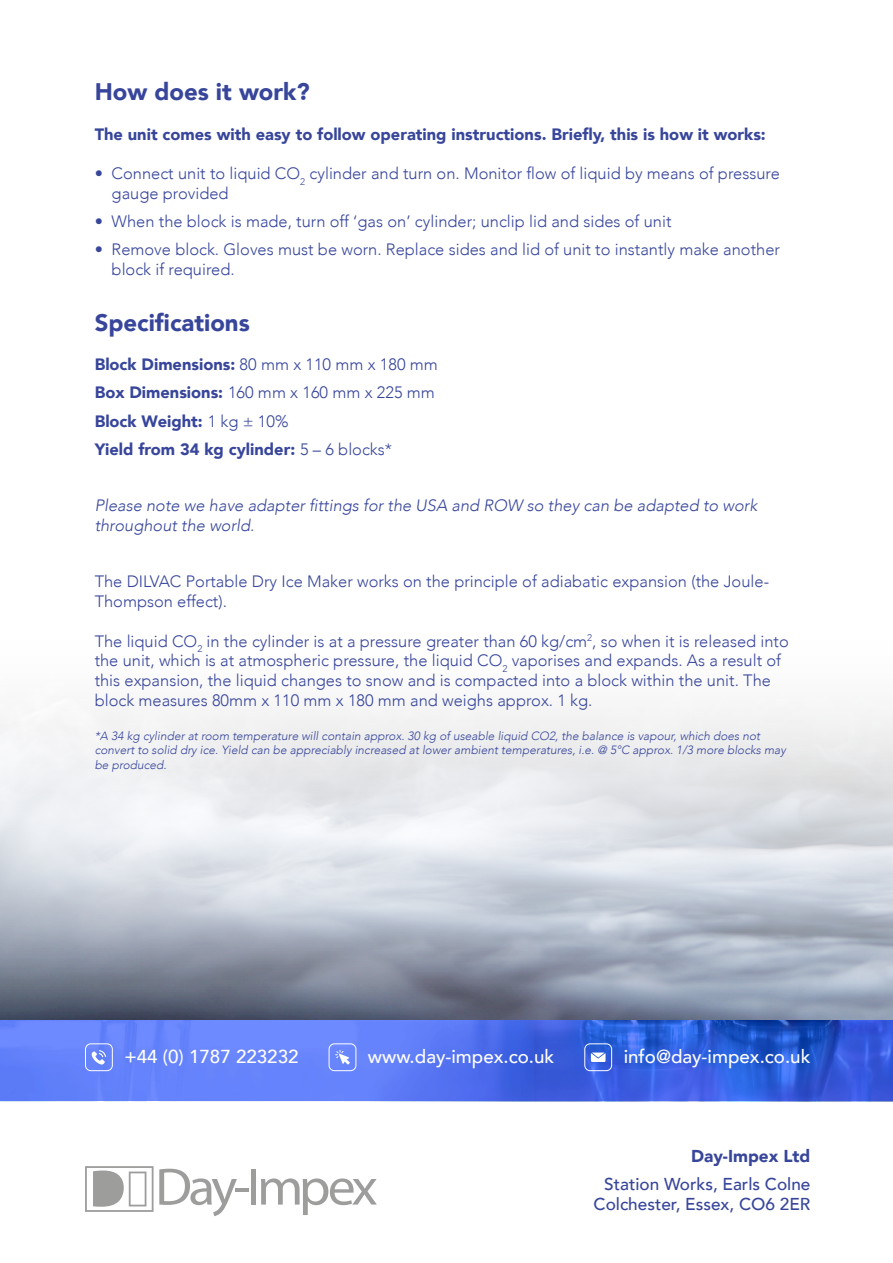
<style>
.page{position:relative;width:893px;height:1263px;background:#fff}
.page>*{position:absolute;margin:0;border:0;box-sizing:border-box;transform-origin:0 0}
.t1{font:900 23.85px "Avenir";color:#37459b}
.t2{font:500 18.75px "Avenir";color:#fff}
.t3{font:500 17.25px/19.5px "Avenir";color:#37459b;text-align:right}
.t4{font:900 17.25px "Avenir";color:#37459b}
.t5{font:300 16.5px/19.8px "Avenir";color:#37459b}
.t6{font:900 16.5px "Avenir";color:#37459b}
.t7{font:italic 300 16.5px/19.8px "Avenir";color:#37459b}
.t8{font:italic 300 12px/14.4px "Avenir";color:#37459b}
.s1{font-weight:300}
.s2{font-weight:900}
</style>
<div class="page">
<img style="left:0;top:709px;width:893px;height:392px">
<div style="left:584px;top:1043px;width:28px;height:28px;border:1px solid #fff;border-radius:5px"></div>
<svg style="left:591px;top:1052px;width:14px;height:10px"></svg>
<div style="left:329px;top:1043px;width:27px;height:28px;border:1px solid #fff;border-radius:5px"></div>
<svg style="left:335px;top:1050px;width:15px;height:14px"></svg>
<div style="left:85px;top:1043px;width:28px;height:28px;border:1px solid #fff;border-radius:5px"></div>
<svg style="left:92px;top:1050px;width:14px;height:14px"></svg>
<hr style="left:235px;top:1188px;width:14px;height:4px;background:#9d9d9c">
<div style="left:251px;top:1169px;width:5px;height:35px;background:#9d9d9c"></div>
<svg style="left:261px;top:1178px;width:116px;height:37px"></svg>
<svg style="left:85px;top:1166px;width:152px;height:50px"></svg>
<p class="t1" style="left:95px;top:72px;width:217px">How does it work?</p>
<p class="t6" style="left:95px;top:120px;width:673px">The unit comes with easy to follow operating instructions. Briefly, this is how it works:</p>
<p class="t5" style="left:112px;top:164px;width:670px;text-indent:-17px">• Connect unit to liquid CO<sub>2</sub> cylinder and turn on. Monitor flow of liquid by means of pressure gauge provided</p>
<p class="t5" style="left:95px;top:212px;width:578px">• When the block is made, turn off ‘gas on’ cylinder; unclip lid and sides of unit</p>
<p class="t5" style="left:112px;top:240px;width:670px;text-indent:-17px">• Remove block. Gloves must be worn. Replace sides and lid of unit to instantly make another block if required.</p>
<p class="t1" style="left:95px;top:302px;width:157px">Specifications</p>
<p class="t6" style="left:95px;top:350px;width:345px">Block Dimensions: <span class="s1">80 mm x 110 mm x 180 mm</span></p>
<p class="t5" style="left:95px;top:383px;width:342px"><span class="s2">Box Dimensions:</span> 160 mm x 160 mm x 225 mm</p>
<p class="t6" style="left:95px;top:407px;width:195px">Block Weight: <span class="s1">1 kg ± 10%</span></p>
<p class="t6" style="left:95px;top:435px;width:299px">Yield from 34 kg cylinder: <span class="s1">5 – 6 blocks*</span></p>
<p class="t7" style="left:95px;top:496px;width:664px">Please note we have adapter fittings for the USA and ROW so they can be adapted to work throughout the world.</p>
<p class="t5" style="left:95px;top:572px;width:676px">The DILVAC Portable Dry Ice Maker works on the principle of adiabatic expansion (the Joule-<br>Thompson effect).</p>
<p class="t5" style="left:95px;top:631px;width:696px">The liquid CO<sub>2</sub> in the cylinder is at a pressure greater than 60 kg/cm<sup>2</sup>, so when it is released into the unit, which is at atmospheric pressure, the liquid CO<sub>2</sub> vaporises and expands. As a result of this expansion, the liquid changes to snow and is compacted into a block within the unit. The block measures 80mm x 110 mm x 180 mm and weighs approx. 1 kg.</p>
<p class="t8" style="left:95px;top:728px;width:693px">*A 34 kg cylinder at room temperature will contain approx. 30 kg of useable liquid CO2, the balance is vapour, which does not convert to solid dry ice. Yield can be appreciably increased at lower ambient temperatures, i.e. @ 5°C approx. 1/3 more blocks may be produced.</p>
<p class="t2" style="left:124px;top:1040px;width:176px">+44 (0) 1787 223232</p>
<p class="t2" style="left:368px;top:1040px;width:188px">www.day-impex.co.uk</p>
<p class="t2" style="left:624px;top:1040px;width:188px">info@day-impex.co.uk</p>
<p class="t4" style="left:691px;top:1141px;width:121px">Day-Impex Ltd</p>
<p class="t3" style="left:594px;top:1173px;width:218px">Station Works, Earls Colne<br>Colchester, Essex, CO6 2ER</p>
</div>
